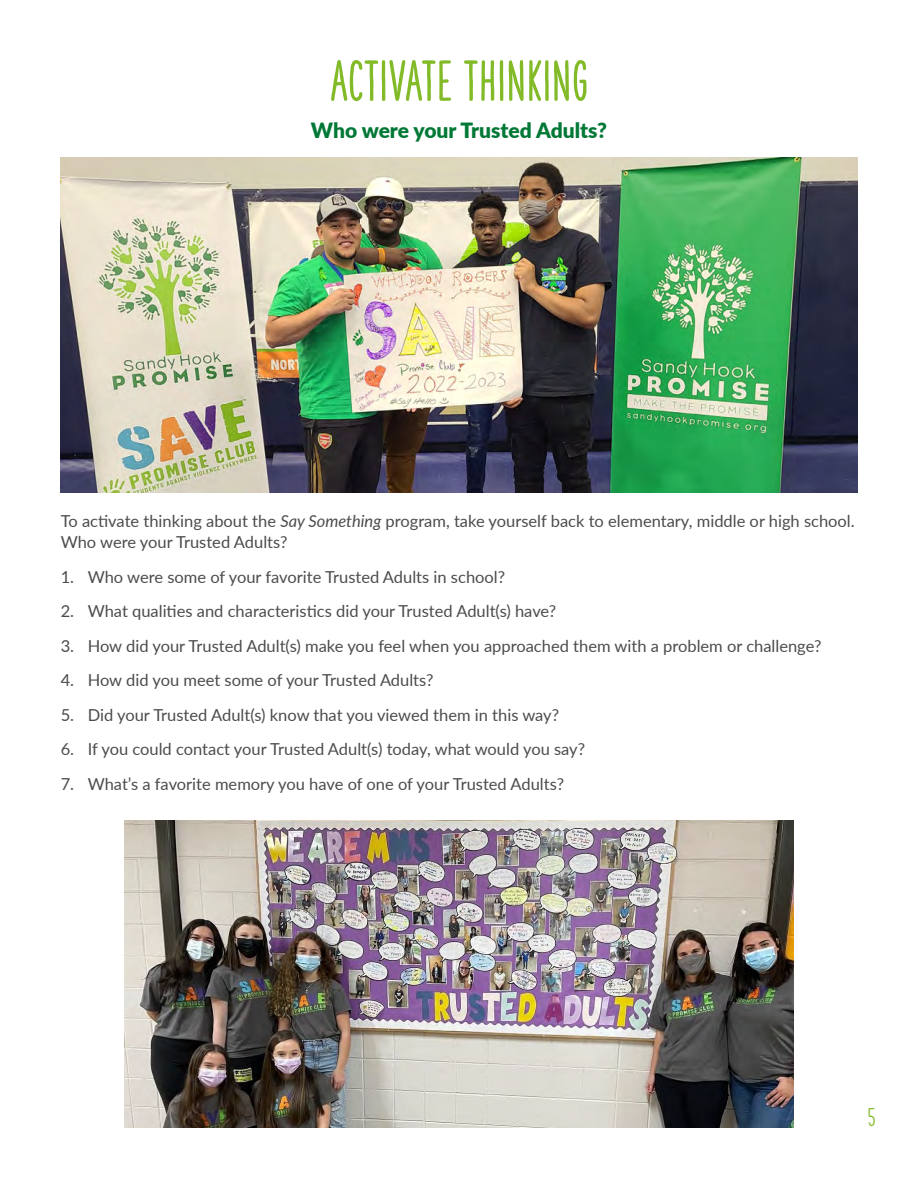
<style>
.page{position:relative;width:918px;height:1188px;background:#fff}
.page>*{position:absolute;margin:0;border:0;box-sizing:border-box;transform-origin:0 0}
.Subhead_1{font:54px "The Hand Extrablack";color:#82bb27}
.t1{font:900 24px "The Hand";color:#82bb27}
.Subheading_1{font:900 21px "Lato";color:#007836}
.Bullets_1{font:16.5px/21px "Lato";color:#4b4c4d}
.s1{font-style:italic}
</style>
<div class="page">
<img style="left:61px;top:158px;width:796px;height:335px">
<img style="left:124px;top:820px;width:670px;height:307px">
<p class="Subhead_1" style="left:329px;top:50px;width:261px">ACTIVATE THINKING</p>
<p class="Subheading_1" style="left:311px;top:115px;width:298px">Who were your Trusted Adults?</p>
<p class="Bullets_1" style="left:61px;top:510px;width:796px">To activate thinking about the <span class="s1">Say Something</span> program, take yourself back to elementary, middle or high school.<br>Who were your Trusted Adults?</p>
<p class="Bullets_1" style="left:61px;top:566px;width:446px">1. Who were some of your favorite Trusted Adults in school?</p>
<p class="Bullets_1" style="left:61px;top:600px;width:497px">2. What qualities and characteristics did your Trusted Adult(s) have?</p>
<p class="Bullets_1" style="left:61px;top:635px;width:762px">3. How did your Trusted Adult(s) make you feel when you approached them with a problem or challenge?</p>
<p class="Bullets_1" style="left:61px;top:669px;width:374px">4. How did you meet some of your Trusted Adults?</p>
<p class="Bullets_1" style="left:61px;top:704px;width:500px">5. Did your Trusted Adult(s) know that you viewed them in this way?</p>
<p class="Bullets_1" style="left:61px;top:738px;width:526px">6. If you could contact your Trusted Adult(s) today, what would you say?</p>
<p class="Bullets_1" style="left:61px;top:773px;width:505px">7. What’s a favorite memory you have of one of your Trusted Adults?</p>
<h2 class="t1" style="left:868px;top:1103px;width:9px">5</h2>
</div>
